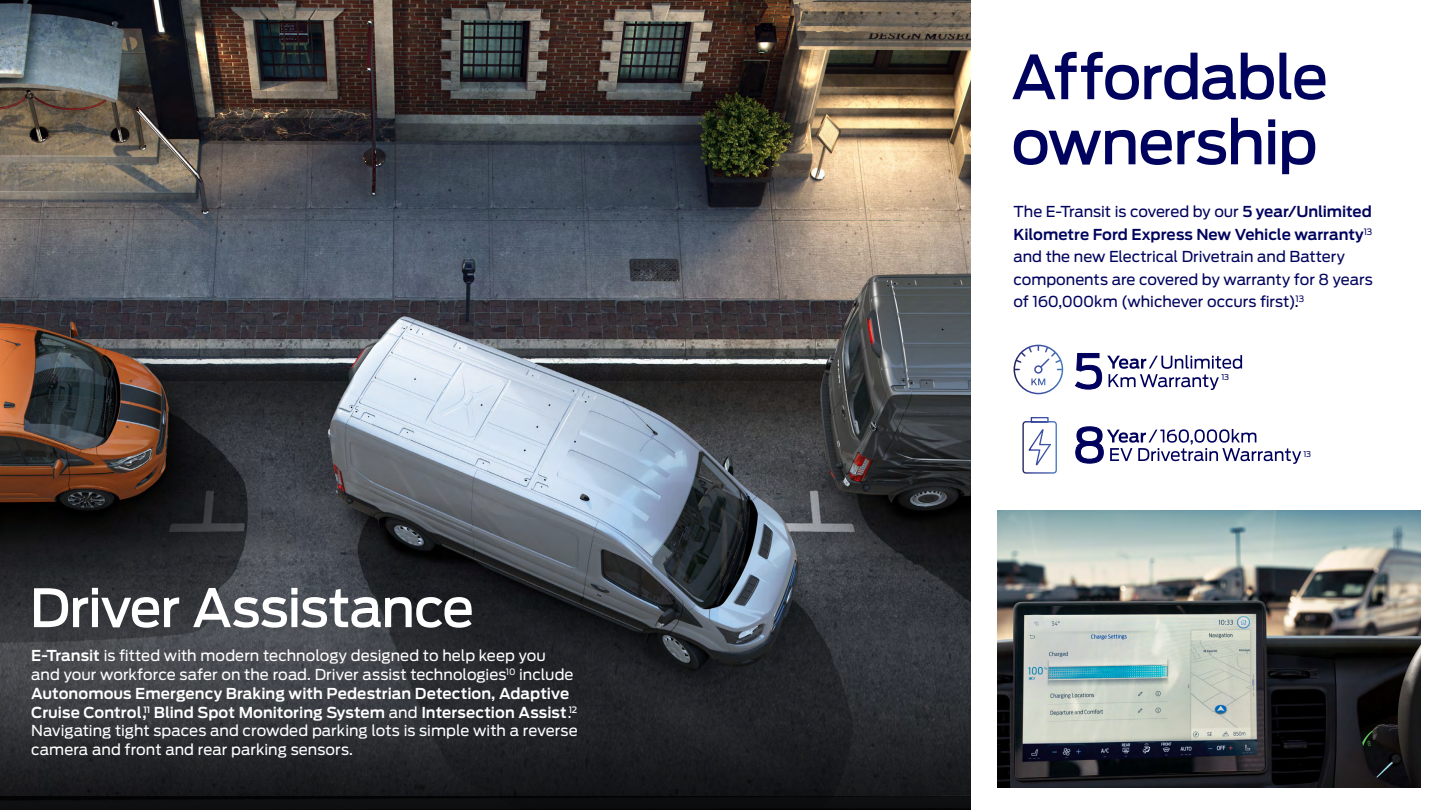
<style>
.page{position:relative;width:1440px;height:810px;background:#fff}
.page>*{position:absolute;margin:0;border:0;box-sizing:border-box;transform-origin:0 0}
.t1{font:500 60px/65.1px "Ford Antenna";letter-spacing:-.025em;color:#00035d}
.t2{font:500 52.5px "Ford Antenna";letter-spacing:-.02em;color:#fff}
.t3{font:15px/18.8px "Ford Antenna";color:#fff}
.t4{font:15px/22.5px "Ford Antenna";letter-spacing:-.005em;color:#00035d}
.t5{font:7.95px "Ford Antenna";color:#00035d}
.s1{font-weight:600}
</style>
<div class="page">
<img style="left:0;top:0;width:971px;height:682px">
<svg style="left:0;top:682px;width:971px;height:114px;fill:#212427"></svg>
<div style="left:0;top:796px;width:971px;height:14px;background:#0d0e0f"></div>
<img style="left:997px;top:510px;width:424px;height:278px">
<svg style="left:1075px;top:353px;width:167px;height:37px"></svg>
<svg style="left:1014px;top:345px;width:49px;height:49px"></svg>
<svg style="left:1022px;top:417px;width:35px;height:57px"></svg>
<svg style="left:1076px;top:427px;width:225px;height:37px"></svg>
<h2 class="t2" style="left:30px;top:562px;width:446px">Driver Assistance</h2>
<p class="t3" style="left:31px;top:645px;width:548px"><span class="s1">E-Transit</span> is fitted with modern technology designed to help keep you and your workforce safer on the road. Driver assist technologies<sup>10</sup> include <span class="s1">Autonomous Emergency Braking with Pedestrian Detection, Adaptive Cruise Control,</span><sup>11</sup> <span class="s1">Blind Spot Monitoring System</span> and <span class="s1">Intersection Assist</span>.<sup>12<br></sup>Navigating tight spaces and crowded parking lots is simple with a reverse camera and front and rear parking sensors.</p>
<h1 class="t1" style="left:1011px;top:38px;width:318px">Affordable ownership</h1>
<p class="t4" style="left:1014px;top:199px;width:361px">The E-Transit is covered by our <span class="s1">5 year/Unlimited Kilometre Ford Express New Vehicle warranty</span><sup>13 </sup>and the new Electrical Drivetrain and Battery components are covered by warranty for 8 years of 160,000km (whichever occurs first).<sup>13</sup></p>
<p class="t5" style="left:1221px;top:370px;width:9px">13</p>
<p class="t5" style="left:1303px;top:447px;width:9px">13</p>
</div>
